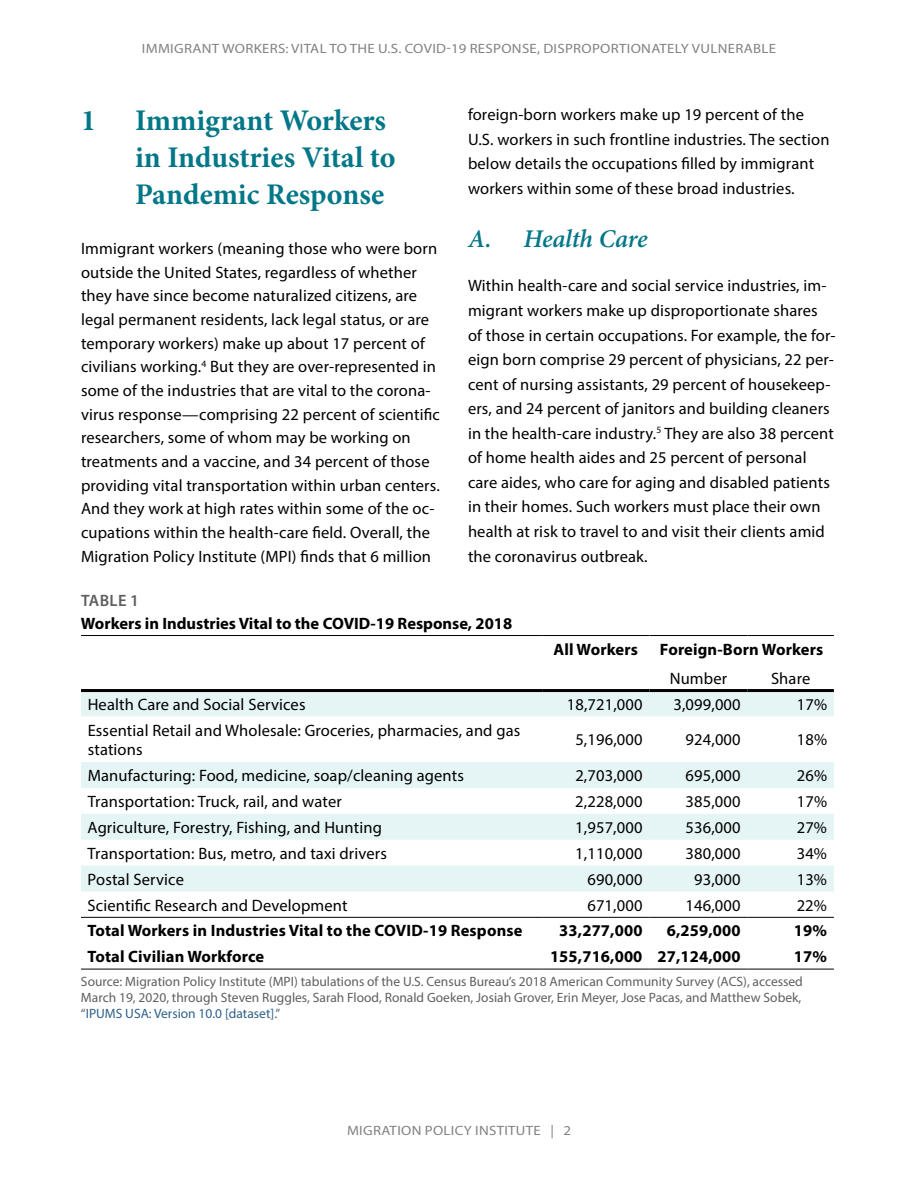
<style>
.page{position:relative;width:918px;height:1188px;background:#fff}
.page>*{position:absolute;margin:0;border:0;box-sizing:border-box;transform-origin:0 0}
.t1{font:700 30px/36.9px "Minion Pro";color:#037788}
.t2{font:italic 600 25.5px "Minion Pro";letter-spacing:-.01em;color:#037788}
.t3{font:16.5px/24.6px "Myriad Pro";letter-spacing:.01em;color:#000}
.t4{font:700 16.5px "Myriad Pro";letter-spacing:.01em;color:#000}
.t5{font:600 16.5px "Myriad Pro";letter-spacing:.02em;color:#5f5f5f}
.t6{font:13.5px/16.2px "Myriad Pro";color:#5f5f5f;text-align:justify}
.t7{font:13.5px "Myriad Pro";letter-spacing:.02em;color:#808285;scale:1.1 1}
.s1{color:#2f6089}
</style>
<div class="page">
<svg style="left:81px;top:692px;width:753px;height:199px;fill:#e7f4f4"></svg>
<hr style="left:81px;top:635px;width:461px;height:1px;background:#000">
<hr style="left:542px;top:635px;width:107px;height:1px;background:#000">
<hr style="left:649px;top:635px;width:99px;height:1px;background:#000">
<hr style="left:748px;top:635px;width:86px;height:1px;background:#000">
<hr style="left:81px;top:969px;width:461px;height:1px;background:#000">
<hr style="left:542px;top:969px;width:107px;height:1px;background:#000">
<hr style="left:649px;top:969px;width:99px;height:1px;background:#000">
<hr style="left:748px;top:969px;width:86px;height:1px;background:#000">
<hr style="left:81px;top:689px;width:461px;height:3px;background:#000">
<hr style="left:542px;top:689px;width:107px;height:3px;background:#000">
<hr style="left:649px;top:689px;width:99px;height:3px;background:#000">
<hr style="left:748px;top:689px;width:86px;height:3px;background:#000">
<hr style="left:81px;top:917px;width:461px;height:1px;background:#000">
<hr style="left:542px;top:917px;width:107px;height:1px;background:#000">
<hr style="left:649px;top:917px;width:99px;height:1px;background:#000">
<hr style="left:748px;top:917px;width:86px;height:1px;background:#000">
<p class="t7" style="left:142px;top:40px;width:578px">IMMIGRANT WORKERS: VITAL TO THE U.S. COVID-19 RESPONSE, DISPROPORTIONATELY VULNERABLE</p>
<h1 class="t1" style="left:81px;top:101px;width:16px">1</h1>
<h1 class="t1" style="left:135px;top:101px;width:262px">Immigrant Workers in Industries Vital to<br>Pandemic Response</h1>
<p class="t3" style="left:81px;top:237px;width:361px;line-height:23.7px">Immigrant workers (meaning those who were born outside the United States, regardless of whether they have since become naturalized citizens, are legal permanent residents, lack legal status, or are temporary workers) make up about 17 percent of civilians working.<sup>4</sup> But they are over-represented in some of the industries that are vital to the corona&shy;virus response—comprising 22 percent of scientific researchers, some of whom may be working on treatments and a vaccine, and 34 percent of those providing vital transportation within urban centers.<br>And they work at high rates within some of the oc&shy;cupations within the health-care field. Overall, the Migration Policy Institute (MPI) finds that 6 million</p>
<p class="t3" style="left:468px;top:102px;width:363px">foreign-born workers make up 19 percent of the U.S. workers in such frontline industries. The section below details the occupations filled by immigrant workers within some of these broad industries.</p>
<h2 class="t2" style="left:468px;top:221px;width:181px">A. Health Care</h2>
<p class="t3" style="left:468px;top:273px;width:369px">Within health-care and social service industries, im&shy;migrant workers make up disproportionate shares of those in certain occupations. For example, the for&shy;eign born comprise 29 percent of physicians, 22 per&shy;cent of nursing assistants, 29 percent of housekeep&shy;ers, and 24 percent of janitors and building cleaners in the health-care industry.<sup>5</sup> They are also 38 percent of home health aides and 25 percent of personal care aides, who care for aging and disabled patients in their homes. Such workers must place their own health at risk to travel to and visit their clients amid the coronavirus outbreak.</p>
<p class="t5" style="left:81px;top:590px;width:59px">TABLE 1</p>
<p class="t4" style="left:81px;top:613px;width:433px">Workers in Industries Vital to the COVID-19 Response, 2018</p>
<p class="t4" style="left:554px;top:638px;width:86px">All Workers</p>
<p class="t4" style="left:660px;top:638px;width:165px">Foreign-Born Workers</p>
<p class="t3" style="left:670px;top:666px;width:59px">Number</p>
<p class="t3" style="left:771px;top:666px;width:41px">Share</p>
<p class="t3" style="left:88px;top:692px;width:219px">Health Care and Social Services</p>
<p class="t3" style="left:567px;top:692px;width:77px">18,721,000</p>
<p class="t3" style="left:673px;top:692px;width:69px">3,099,000</p>
<p class="t3" style="left:797px;top:692px;width:32px">17%</p>
<p class="t3" style="left:88px;top:720px;width:434px;line-height:19.8px">Essential Retail and Wholesale: Groceries, pharmacies, and gas stations</p>
<p class="t3" style="left:575px;top:727px;width:69px">5,196,000</p>
<p class="t3" style="left:686px;top:727px;width:57px">924,000</p>
<p class="t3" style="left:797px;top:727px;width:32px">18%</p>
<p class="t3" style="left:88px;top:763px;width:378px">Manufacturing: Food, medicine, soap/cleaning agents</p>
<p class="t3" style="left:575px;top:763px;width:69px">2,703,000</p>
<p class="t3" style="left:686px;top:763px;width:57px">695,000</p>
<p class="t3" style="left:797px;top:763px;width:32px">26%</p>
<p class="t3" style="left:88px;top:789px;width:256px">Transportation: Truck, rail, and water</p>
<p class="t3" style="left:575px;top:789px;width:69px">2,228,000</p>
<p class="t3" style="left:686px;top:789px;width:57px">385,000</p>
<p class="t3" style="left:797px;top:789px;width:32px">17%</p>
<p class="t3" style="left:88px;top:815px;width:296px">Agriculture, Forestry, Fishing, and Hunting</p>
<p class="t3" style="left:575px;top:815px;width:69px">1,957,000</p>
<p class="t3" style="left:686px;top:815px;width:57px">536,000</p>
<p class="t3" style="left:797px;top:815px;width:32px">27%</p>
<p class="t3" style="left:88px;top:841px;width:301px">Transportation: Bus, metro, and taxi drivers</p>
<p class="t3" style="left:575px;top:841px;width:69px">1,110,000</p>
<p class="t3" style="left:686px;top:841px;width:57px">380,000</p>
<p class="t3" style="left:797px;top:841px;width:32px">34%</p>
<p class="t3" style="left:88px;top:867px;width:98px">Postal Service</p>
<p class="t3" style="left:587px;top:867px;width:57px">690,000</p>
<p class="t3" style="left:694px;top:867px;width:48px">93,000</p>
<p class="t3" style="left:797px;top:867px;width:32px">13%</p>
<p class="t3" style="left:88px;top:892px;width:262px">Scientific Research and Development</p>
<p class="t3" style="left:587px;top:892px;width:57px">671,000</p>
<p class="t3" style="left:686px;top:892px;width:57px">146,000</p>
<p class="t3" style="left:797px;top:892px;width:32px">22%</p>
<p class="t4" style="left:88px;top:920px;width:436px">Total Workers in Industries Vital to the COVID-19 Response</p>
<p class="t4" style="left:559px;top:920px;width:85px">33,277,000</p>
<p class="t4" style="left:667px;top:920px;width:75px">6,259,000</p>
<p class="t4" style="left:794px;top:920px;width:35px">19%</p>
<p class="t4" style="left:88px;top:946px;width:178px">Total Civilian Workforce</p>
<p class="t4" style="left:550px;top:946px;width:192px">155,716,000 27,124,000</p>
<p class="t4" style="left:794px;top:946px;width:35px">17%</p>
<p class="t6" style="left:81px;top:973px;width:723px">Source: Migration Policy Institute (MPI) tabulations of the U.S. Census Bureau’s 2018 American Community Survey (ACS), accessed March 19, 2020, through Steven Ruggles, Sarah Flood, Ronald Goeken, Josiah Grover, Erin Meyer, Jose Pacas, and Matthew Sobek, “<span class="s1">IPUMS USA: Version 10.0 [dataset]</span>.”</p>
<p class="t7" style="left:347px;top:1122px;width:205px">MIGRATION POLICY INSTITUTE | 2</p>
</div>
